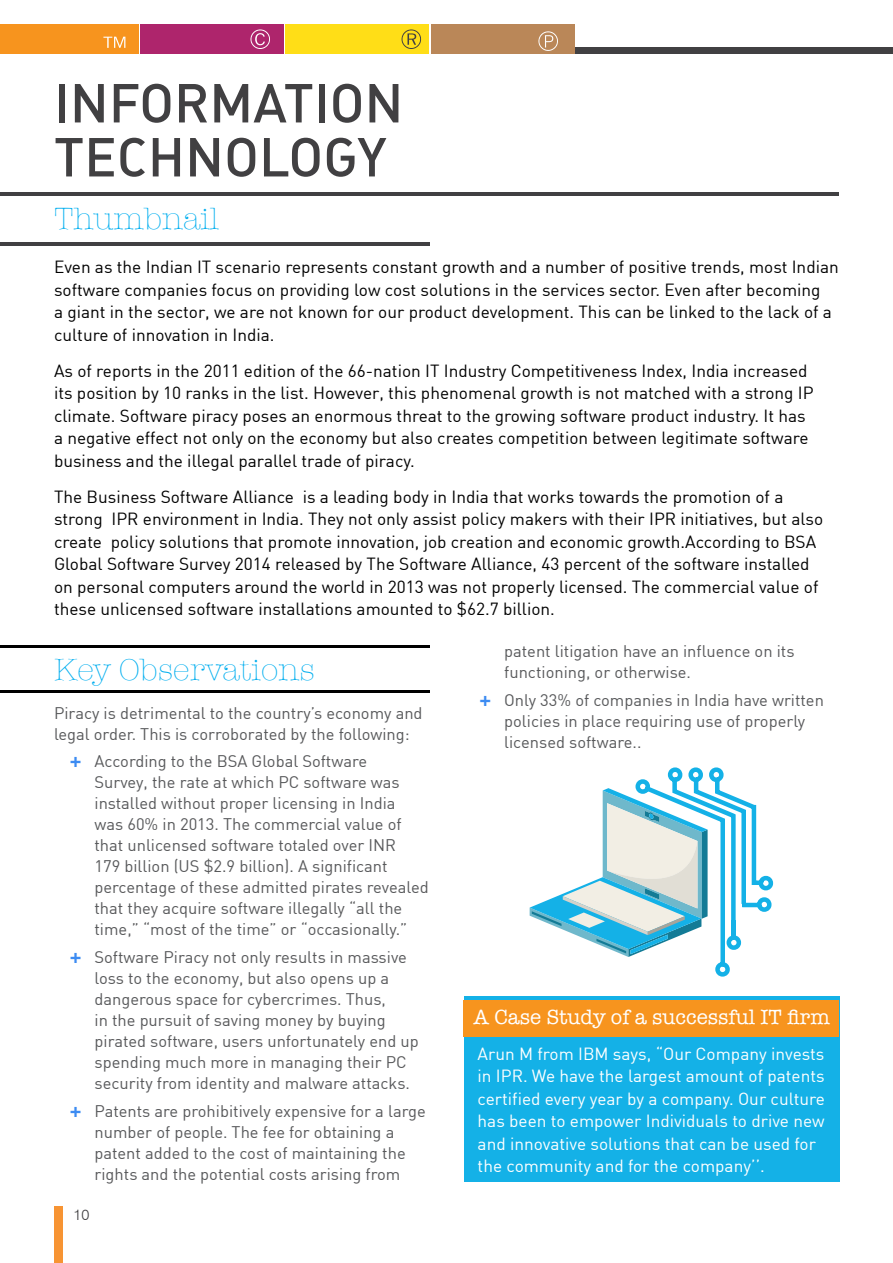
<style>
.page{position:relative;width:893px;height:1263px;background:#fff}
.page>*{position:absolute;margin:0;border:0;box-sizing:border-box;transform-origin:0 0}
.t1{font:54px "DIN Medium Alternate";letter-spacing:-.01em;color:#414042}
.t2{font:300 31.5px "American Typewriter";color:#00aeef}
.t3{font:21px "American Typewriter";color:#fff}
.t4{font:17.25px/22.5px "DIN";color:#000}
.t5{font:17.25px/22.5px "DIN";color:#fff}
.t6{font:16.5px/21px "DIN";color:#58595b}
.t7{font:300 15px "Swiss 721 BT";color:#414042}
</style>
<div class="page">
<div style="left:574px;top:48px;width:319px;height:6px;background:#414042"></div>
<div style="left:54px;top:1207px;width:9px;height:56px;background:#f79433"></div>
<div style="left:0;top:24px;width:139px;height:30px;background:#f7941e"></div>
<div style="left:141px;top:24px;width:143px;height:30px;background:#ae256c"></div>
<div style="left:286px;top:24px;width:143px;height:30px;background:#ffde17"></div>
<div style="left:431px;top:24px;width:143px;height:30px;background:#ba8758"></div>
<svg style="left:103px;top:37px;width:22px;height:11px"></svg>
<svg style="left:250px;top:29px;width:20px;height:20px"></svg>
<svg style="left:402px;top:29px;width:19px;height:20px"></svg>
<svg style="left:538px;top:31px;width:20px;height:20px"></svg>
<hr style="left:0;top:242px;width:429px;height:4px;background:#414042">
<hr style="left:0;top:192px;width:839px;height:3px;background:#414042">
<hr style="left:0;top:645px;width:429px;height:2px;background:#000">
<hr style="left:0;top:690px;width:429px;height:2px;background:#000">
<svg style="left:530px;top:767px;width:244px;height:210px"></svg>
<div style="left:464px;top:996px;width:375px;height:185px;background:#14b1e7"></div>
<div style="left:464px;top:1000px;width:375px;height:36px;background:#f7941e"></div>
<h1 class="t1" style="left:54px;top:68px;width:121px">INFORMAT</h1>
<h1 class="t1" style="left:314px;top:68px;width:50px">ION</h1>
<h1 class="t1" style="left:54px;top:122px;width:35px">TECHNO</h1>
<h1 class="t1" style="left:259px;top:122px;width:129px">LOGY</h1>
<h2 class="t2" style="left:54px;top:196px;width:167px">Thumbnail</h2>
<p class="t4" style="left:54px;top:255px;width:786px">Even as the Indian IT scenario represents constant growth and a number of positive trends, most Indian software companies focus on providing low cost solutions in the services sector. Even after becoming<br>a giant in the sector, we are not known for our product development. This can be linked to the lack of a culture of innovation in India.</p>
<p class="t4" style="left:54px;top:359px;width:761px">As of reports in the 2011 edition of the 66-nation IT Industry Competitiveness Index, India increased its position by 10 ranks in the list. However, this phenomenal growth is not matched with a strong IP climate. Software piracy poses an enormous threat to the growing software product industry. It has a negative effect not only on the economy but also creates competition between legitimate software business and the illegal parallel trade of piracy.</p>
<p class="t4" style="left:54px;top:485px;width:771px">The Business Software Alliance is a leading body in India that works towards the promotion of a strong IPR environment in India. They not only assist policy makers with their IPR initiatives, but also create policy solutions that promote innovation, job creation and economic growth.According to BSA Global Software Survey 2014 released by The Software Alliance, 43 percent of the software installed on personal computers around the world in 2013 was not properly licensed. The commercial value of these unlicensed software installations amounted to $62.7 billion.</p>
<h2 class="t2" style="left:54px;top:646px;width:262px">Key Observations</h2>
<p class="t6" style="left:54px;top:702px;width:370px">Piracy is detrimental to the country’s economy and legal order. This is corroborated by the following:</p>
<p class="t6" style="left:94px;top:750px;width:336px">According to the BSA Global Software<br>Survey, the rate at which PC software was installed without proper licensing in India<br>was 60% in 2013. The commercial value of that unlicensed software totaled over INR<br>179 billion (US $2.9 billion). A significant percentage of these admitted pirates revealed that they acquire software illegally “all the time,” “most of the time” or “occasionally.”</p>
<p class="t6" style="left:94px;top:946px;width:326px">Software Piracy not only results in massive loss to the economy, but also opens up a dangerous space for cybercrimes. Thus,<br>in the pursuit of saving money by buying pirated software, users unfortunately end up spending much more in managing their PC security from identity and malware attacks.</p>
<p class="t6" style="left:94px;top:1100px;width:333px">Patents are prohibitively expensive for a large number of people. The fee for obtaining a patent added to the cost of maintaining the rights and the potential costs arising from</p>
<p class="t7" style="left:73px;top:1206px;width:17px">10</p>
<p class="t6" style="left:504px;top:640px;width:292px">patent litigation have an influence on its functioning, or otherwise.</p>
<p class="t6" style="left:504px;top:689px;width:321px">Only 33% of companies in India have written policies in place requiring use of properly licensed software..</p>
<p class="t3" style="left:473px;top:1001px;width:358px">A Case Study of a successful IT firm</p>
<p class="t5" style="left:478px;top:1042px;width:349px">Arun M from IBM says, “Our Company invests in IPR. We have the largest amount of patents certified every year by a company. Our culture has been to empower Individuals to drive new and innovative solutions that can be used for the community and for the company’’.</p>
</div>
